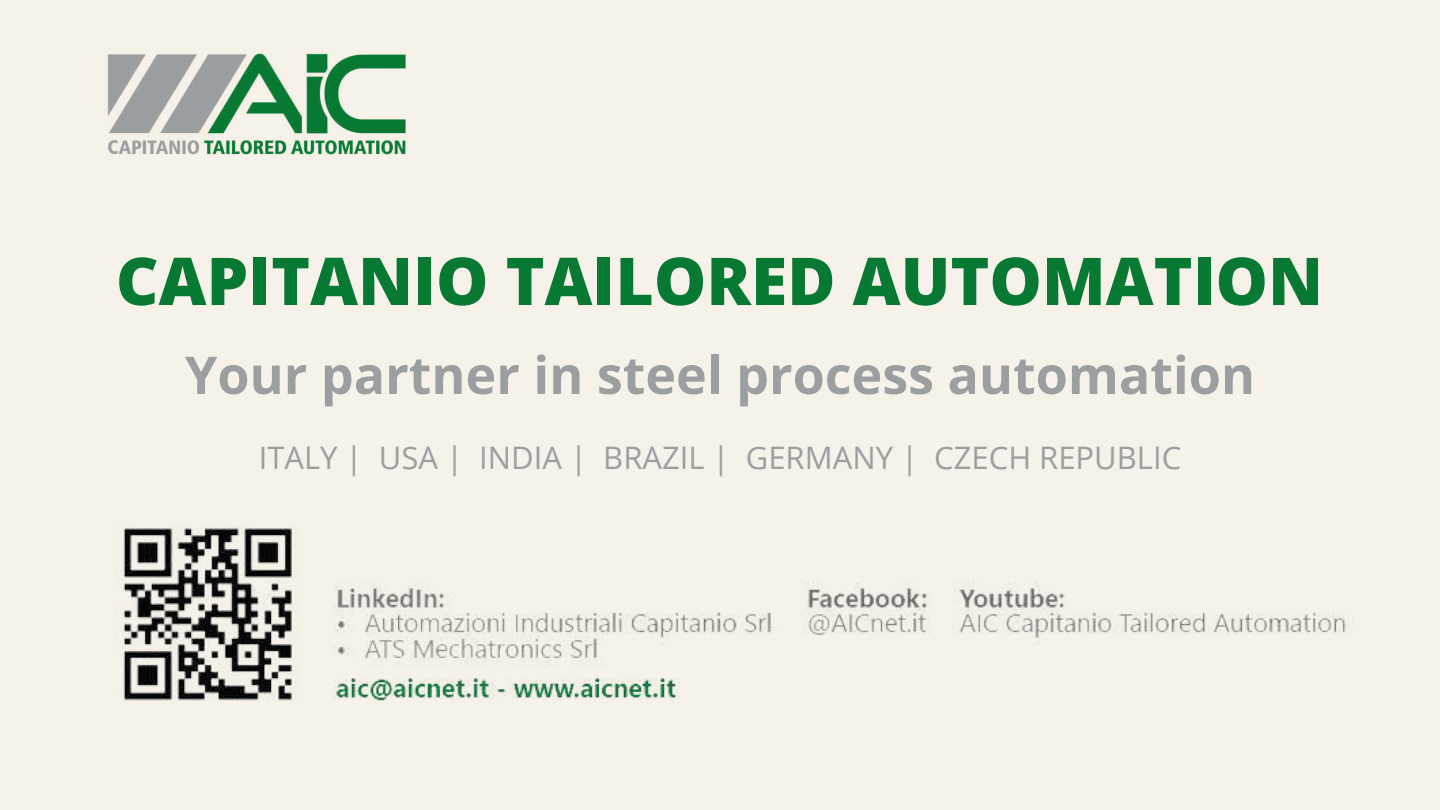
<style>
.page{position:relative;width:1440px;height:810px;background:#f6f2e9}
.page>*{position:absolute;margin:0;border:0;box-sizing:border-box;transform-origin:0 0}
.t1{font:800 66px "Open Sans";color:#077932}
.t2{font:700 52px "Open Sans";color:#9c9e9f}
.t3{font:31px "Open Sans";color:#9c9e9f}
</style>
<div class="page">
<img style="left:107px;top:53px;width:299px;height:102px">
<img style="left:118px;top:526px;width:1228px;height:175px">
<h1 class="t1" style="left:116px;top:235px;width:1209px">CAPITANIO TAILORED AUTOMATION</h1>
<h2 class="t2" style="left:185px;top:338px;width:1072px">Your partner in steel process automation</h2>
<p class="t3" style="left:259px;top:436px;width:924px">ITALY | USA | INDIA | BRAZIL | GERMANY | CZECH REPUBLIC</p>
</div>
